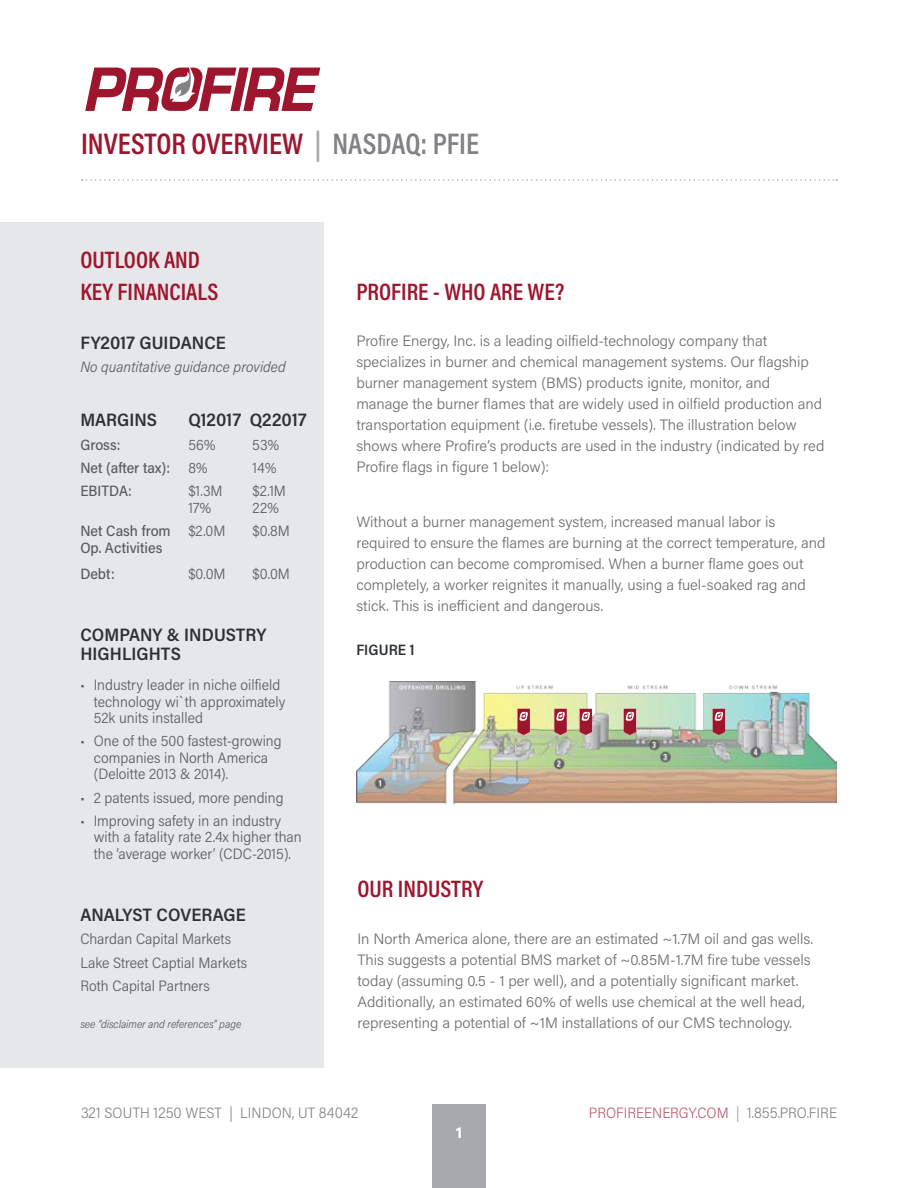
<style>
.page{position:relative;width:918px;height:1188px;background:#fff}
.page>*{position:absolute;margin:0;border:0;box-sizing:border-box;transform-origin:0 0}
.t1{font:600 30px "Acumin Pro Cond";color:#9d162e}
.t2{font:600 24px/31.5px "Acumin Pro Cond";color:#9d162e}
.t3{font:600 18px/19.5px "Acumin Pro Semi Cond";letter-spacing:.005em;color:#2d3134}
.t4{font:300 15px/21px "Acumin Pro";color:#6d6e71}
.t5{font:300 15px/16.5px "Acumin Pro Semi Cond";color:#58595b}
.t6{font:500 15px/26.2px "Acumin Pro Semi Cond";color:#58595b}
.t7{font:300 15px "Acumin Pro Semi Cond";color:#9d162e}
.t8{font:300 15px "Acumin Pro Semi Cond";letter-spacing:.01em;color:#4d4d4f}
.t9{font:italic 300 15px "Acumin Pro Semi Cond";color:#58595b}
.t10{font:600 15px "Acumin Pro Semi Cond";letter-spacing:.005em;color:#2d3134}
.t11{font:700 15px "Univers LT Pro 65";color:#fff}
.t12{font:italic 300 11.25px "Acumin Pro Semi Cond";letter-spacing:-.01em;color:#58595b}
.s1{color:#a7a9ac}
.s2{color:#808285}
.s3{font-weight:300}
.s4{color:#6d6e71}
.s5{color:#4d4d4f}
</style>
<div class="page">
<svg style="left:85px;top:67px;width:235px;height:44px"></svg>
<div style="left:432px;top:1104px;width:54px;height:84px;background:#a7a9ac"></div>
<div style="left:0;top:222px;width:324px;height:846px;background:#e6e7e8"></div>
<svg style="left:82px;top:179px;width:755px;height:2px"></svg>
<img style="left:356px;top:681px;width:481px;height:124px">
<svg style="left:518px;top:709px;width:12px;height:26px"></svg>
<svg style="left:554px;top:709px;width:13px;height:26px"></svg>
<svg style="left:580px;top:709px;width:12px;height:26px"></svg>
<svg style="left:624px;top:709px;width:12px;height:26px"></svg>
<svg style="left:713px;top:709px;width:12px;height:26px"></svg>
<h1 class="t1" style="left:81px;top:124px;width:400px">INVESTOR OVERVIEW <span class="s1">|</span> <span class="s2">NASDAQ: PFIE</span></h1>
<h2 class="t2" style="left:80px;top:244px;width:139px">OUTLOOK AND<br>KEY FINANCIALS</h2>
<p class="t3" style="left:80px;top:332px;width:147px">FY2017 GUIDANCE</p>
<p class="t9" style="left:80px;top:356px;width:207px">No quantitative guidance provided</p>
<p class="t3" style="left:80px;top:410px;width:78px">MARGINS</p>
<p class="t3" style="left:188px;top:410px;width:120px">Q12017 Q22017</p>
<p class="t6" style="left:80px;top:431px;width:42px">Gross:</p>
<p class="t5" style="left:188px;top:436px;width:29px">56%</p>
<p class="t5" style="left:252px;top:436px;width:29px">53%</p>
<p class="t6" style="left:80px;top:454px;width:129px">Net (after tax): <span class="s3">8%</span></p>
<p class="t5" style="left:253px;top:459px;width:26px">14%</p>
<p class="t6" style="left:80px;top:477px;width:53px">EBITDA:</p>
<p class="t5" style="left:188px;top:482px;width:36px">$1.3M</p>
<p class="t5" style="left:253px;top:482px;width:35px">$2.1M</p>
<p class="t5" style="left:188px;top:499px;width:25px">17%</p>
<p class="t5" style="left:253px;top:499px;width:28px">22%</p>
<p class="t6" style="left:80px;top:517px;width:147px">Net Cash from <span class="s3">$2.0M</span></p>
<p class="t5" style="left:253px;top:522px;width:39px">$0.8M</p>
<p class="t6" style="left:80px;top:534px;width:84px">Op. Activities<br>Debt:</p>
<p class="t5" style="left:188px;top:565px;width:39px">$0.0M</p>
<p class="t5" style="left:253px;top:565px;width:39px">$0.0M</p>
<p class="t3" style="left:80px;top:624px;width:188px">COMPANY &amp; INDUSTRY<br>HIGHLIGHTS</p>
<p class="t5" style="left:94px;top:676px;width:193px;text-indent:-14px">• Industry leader in niche oilfield technology wi`th approximately<br>52k units installed</p>
<p class="t5" style="left:94px;top:732px;width:189px;text-indent:-14px">• One of the 500 fastest-growing companies in North America (Deloitte 2013 &amp; 2014).</p>
<p class="t5" style="left:80px;top:789px;width:205px">• 2 patents issued, more pending</p>
<p class="t5" style="left:94px;top:812px;width:209px;text-indent:-14px">• Improving safety in an industry with a fatality rate 2.4x higher than the ‘average worker’ (CDC-2015).</p>
<p class="t3" style="left:80px;top:904px;width:167px">ANALYST COVERAGE</p>
<p class="t5" style="left:80px;top:927px;width:168px;line-height:23.2px">Chardan Capital Markets<br>Lake Street Captial Markets<br>Roth Capital Partners</p>
<h2 class="t2" style="left:356px;top:276px;width:209px">PROFIRE - WHO ARE WE?</h2>
<p class="t4" style="left:356px;top:330px;width:470px">Profire Energy, Inc. is a leading oilfield-technology company that specializes in burner and chemical management systems. Our flagship burner management system (BMS) products ignite, monitor, and manage the burner flames that are widely used in oilfield production and transportation equipment (i.e. firetube vessels). The illustration below shows where Profire’s products are used in the industry (indicated by red Profire flags in figure 1 below):</p>
<p class="t4" style="left:356px;top:511px;width:471px">Without a burner management system, increased manual labor is required to ensure the flames are burning at the correct temperature, and production can become compromised. When a burner flame goes out completely, a worker reignites it manually, using a fuel-soaked rag and stick. This is inefficient and dangerous.</p>
<p class="t10" style="left:356px;top:639px;width:60px">FIGURE 1</p>
<h2 class="t2" style="left:357px;top:873px;width:127px">OUR INDUSTRY</h2>
<p class="t4" style="left:357px;top:927px;width:457px">In North America alone, there are an estimated ~1.7M oil and gas wells.<br>This suggests a potential BMS market of ~0.85M-1.7M fire tube vessels today (assuming 0.5 - 1 per well), and a potentially significant market.<br>Additionally, an estimated 60% of wells use chemical at the well head,</p>
<p class="t12" style="left:80px;top:1016px;width:163px">see “disclaimer and references” page</p>
<p class="t4" style="left:357px;top:1011px;width:436px">representing a potential of ~1M installations of our CMS technology.</p>
<p class="t8" style="left:81px;top:1102px;width:279px">321 SOUTH 1250 WEST | LINDON, UT 84042</p>
<p class="t7" style="left:589px;top:1102px;width:250px">PROFIREENERGY.COM <span class="s4">|</span> <span class="s5">1.855.PRO.FIRE</span></p>
<p class="t11" style="left:455px;top:1124px;width:10px">1</p>
</div>
